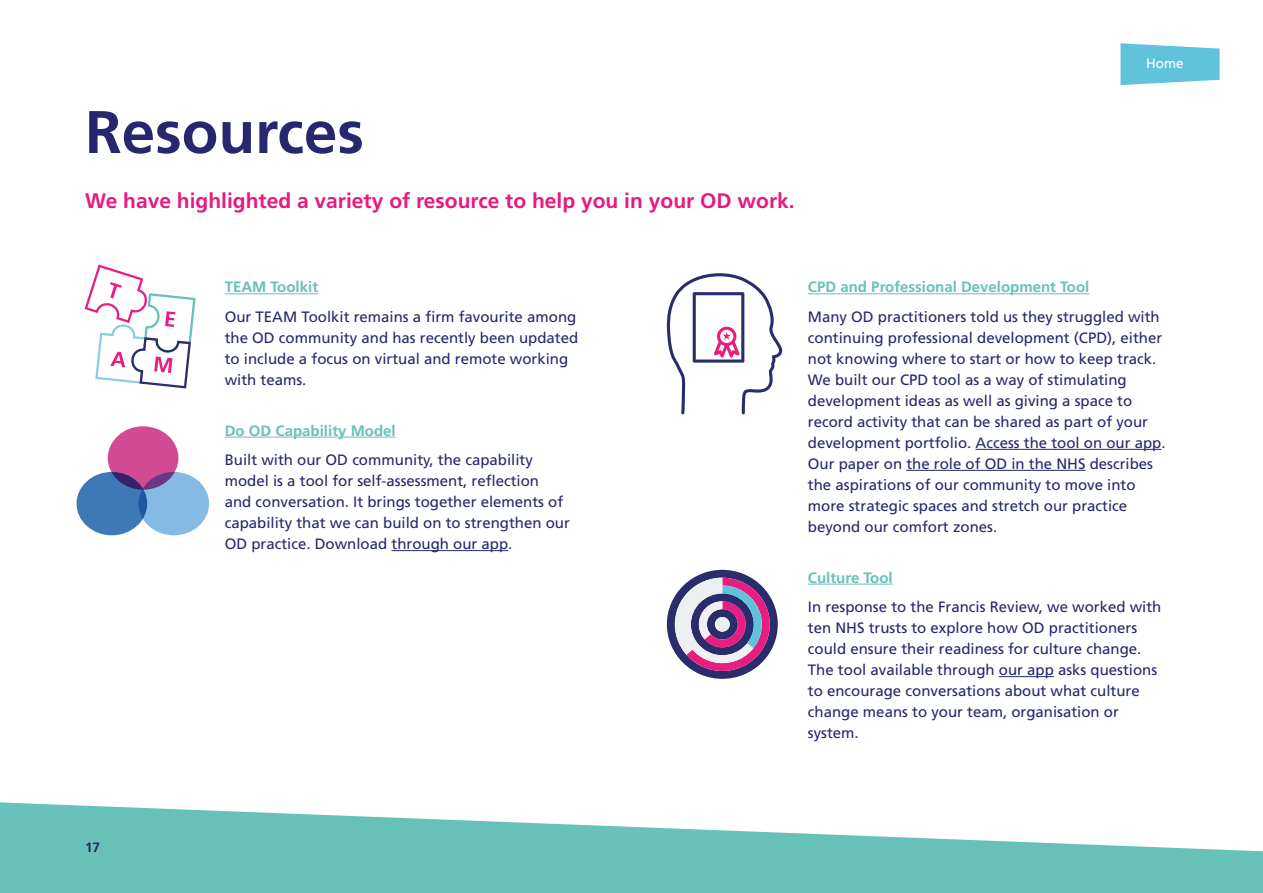
<style>
.page{position:relative;width:1263px;height:893px;background:#fff}
.page>*{position:absolute;margin:0;border:0;box-sizing:border-box;transform-origin:0 0}
.t1{font:700 60px "Frutiger";color:#27276f}
.t2{font:700 21px "Frutiger";color:#e71a80}
.t3{font:15px/21px "Frutiger";color:#27276f}
.t4{font:700 15px "Frutiger";color:#67c1b9}
.t5{font:13.5px "Frutiger";color:#fff}
.t6{font:700 13.5px "Frutiger";color:#27276f}
</style>
<div class="page">
<svg style="left:1120px;top:43px;width:99px;height:42px;background:#76cbdf"></svg>
<svg style="left:0;top:802px;width:1263px;height:91px;fill:#67c1b9"></svg>
<hr style="left:225px;top:293px;width:93px;height:1px;background:#67c1b9">
<hr style="left:225px;top:437px;width:171px;height:1px;background:#67c1b9">
<hr style="left:391px;top:550px;width:117px;height:1px;background:#27276f">
<hr style="left:808px;top:293px;width:281px;height:1px;background:#67c1b9">
<hr style="left:975px;top:449px;width:186px;height:1px;background:#27276f">
<hr style="left:906px;top:470px;width:179px;height:1px;background:#27276f">
<hr style="left:808px;top:584px;width:85px;height:1px;background:#67c1b9">
<hr style="left:999px;top:676px;width:55px;height:1px;background:#27276f">
<svg style="left:85px;top:265px;width:111px;height:123px"></svg>
<svg style="left:667px;top:570px;width:111px;height:109px"></svg>
<svg style="left:667px;top:273px;width:116px;height:141px"></svg>
<div style="left:108px;top:426px;width:70px;height:64px;background:#d04b94;border-radius:50%"></div>
<div style="left:138px;top:472px;width:71px;height:63px;background:#85bae4;border-radius:50%"></div>
<div style="left:77px;top:472px;width:70px;height:63px;background:#3f78b6;border-radius:50%"></div>
<h1 class="t1" style="left:85px;top:97px;width:280px">Resources</h1>
<h2 class="t2" style="left:85px;top:188px;width:711px">We have highlighted a variety of resource to help you in your OD work.</h2>
<p class="t5" style="left:1146px;top:55px;width:39px">Home</p>
<p class="t4" style="left:225px;top:278px;width:95px">TEAM Toolkit</p>
<p class="t3" style="left:225px;top:306px;width:355px">Our TEAM Toolkit remains a firm favourite among the OD community and has recently been updated to include a focus on virtual and remote working with teams.</p>
<p class="t4" style="left:225px;top:422px;width:172px">Do OD Capability Model</p>
<p class="t3" style="left:225px;top:449px;width:347px">Built with our OD community, the capability model is a tool for self-assessment, reflection<br>and conversation. It brings together elements of capability that we can build on to strengthen our OD practice. Download through our app.</p>
<p class="t4" style="left:808px;top:278px;width:283px">CPD and Professional Development Tool</p>
<p class="t3" style="left:808px;top:306px;width:359px">Many OD practitioners told us they struggled with continuing professional development (CPD), either not knowing where to start or how to keep track.<br>We built our CPD tool as a way of stimulating development ideas as well as giving a space to record activity that can be shared as part of your development portfolio. Access the tool on our app.<br>Our paper on the role of OD in the NHS describes the aspirations of our community to move into more strategic spaces and stretch our practice beyond our comfort zones.</p>
<p class="t4" style="left:808px;top:569px;width:86px">Culture Tool</p>
<p class="t3" style="left:808px;top:596px;width:355px">In response to the Francis Review, we worked with ten NHS trusts to explore how OD practitioners could ensure their readiness for culture change.<br>The tool available through our app asks questions to encourage conversations about what culture change means to your team, organisation or system.</p>
<p class="t6" style="left:85px;top:840px;width:17px">17</p>
</div>
